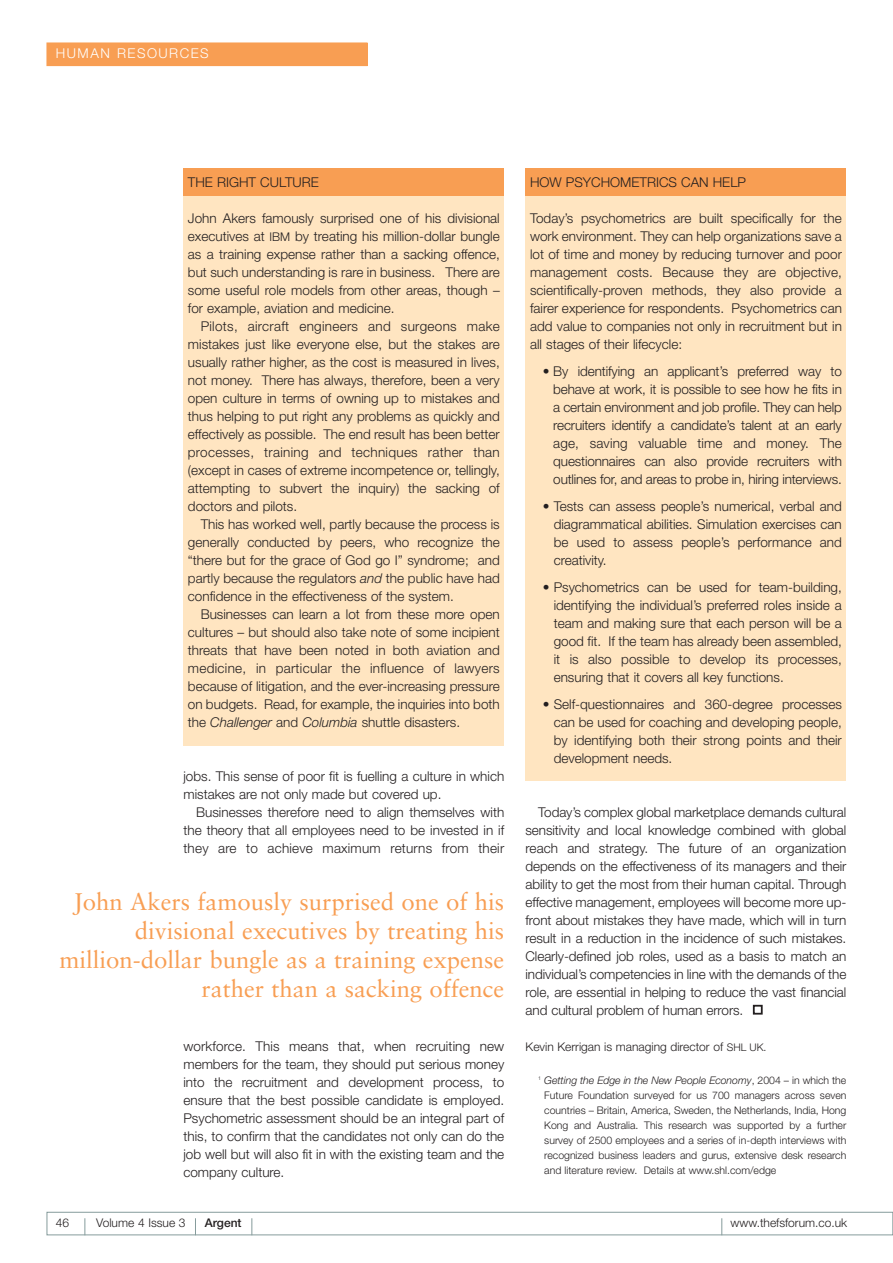
<style>
.page{position:relative;width:893px;height:1263px;background:#fff}
.page>*{position:absolute;margin:0;border:0;box-sizing:border-box;transform-origin:0 0}
.t1{font:24px/28.8px "Sabon";color:#f89e53;text-align:right}
.t2{font:300 13.5px/18px "Helvetica Neue";color:#231f20;text-align:justify}
.t3{font:300 13.5px "Helvetica Neue";letter-spacing:.11em;color:#fff}
.t4{font:300 12px "Helvetica Neue";color:#231f20}
.t5{font:500 12px "Helvetica Neue";color:#231f20}
.t6{font:300 10.5px/15px "Helvetica Neue";color:#231f20;text-align:justify}
.s1{font-size:12px}
.s2{font-style:italic}
.s3{font-size:10.5px}
</style>
<div class="page">
<div style="left:752px;top:1005px;width:10px;height:10px;border:2px solid #231f20"></div>
<div style="left:47px;top:43px;width:320px;height:23px;background:#f89e53"></div>
<div style="left:47px;top:1212px;width:845px;height:23px;border:1px solid #869c9c"></div>
<svg style="left:195px;top:1218px;width:1px;height:17px"></svg>
<svg style="left:251px;top:1218px;width:1px;height:17px"></svg>
<svg style="left:84px;top:1218px;width:1px;height:17px"></svg>
<svg style="left:721px;top:1218px;width:1px;height:17px"></svg>
<div style="left:525px;top:170px;width:321px;height:611px;background:#ffe5c1"></div>
<div style="left:183px;top:170px;width:321px;height:576px;background:#ffe5c1"></div>
<div style="left:183px;top:169px;width:321px;height:27px;background:#f89e53"></div>
<div style="left:525px;top:169px;width:321px;height:27px;background:#f89e53"></div>
<p class="t3" style="left:56px;top:48px;width:154px">HUMAN RESOURCES</p>
<p class="t2" style="left:188px;top:174px;width:132px">THE RIGHT CULTURE</p>
<p class="t2" style="left:530px;top:174px;width:217px">HOW PSYCHOMETRICS CAN HELP</p>
<p class="t2" style="left:188px;top:210px;width:313px">John Akers famously surprised one of his divisional executives at <span class="s1">IBM</span> by treating his million-dollar bungle as a training expense rather than a sacking offence, but such understanding is rare in business. There are some useful role models from other areas, though – for example, aviation and medicine.</p>
<p class="t2" style="left:188px;top:318px;width:313px;text-indent:13px">Pilots, aircraft engineers and surgeons make mistakes just like everyone else, but the stakes are usually rather higher, as the cost is measured in lives, not money. There has always, therefore, been a very open culture in terms of owning up to mistakes and thus helping to put right any problems as quickly and effectively as possible. The end result has been better processes, training and techniques rather than (except in cases of extreme incompetence or, tellingly, attempting to subvert the inquiry) the sacking of doctors and pilots.</p>
<p class="t2" style="left:188px;top:516px;width:313px;text-indent:13px">This has worked well, partly because the process is generally conducted by peers, who recognize the “there but for the grace of God go I” syndrome; and partly because the regulators <span class="s2">and</span> the public have had confidence in the effectiveness of the system.</p>
<p class="t2" style="left:188px;top:606px;width:313px;text-indent:13px">Businesses can learn a lot from these more open cultures – but should also take note of some incipient threats that have been noted in both aviation and medicine, in particular the influence of lawyers because of litigation, and the ever-increasing pressure on budgets. Read, for example, the inquiries into both the <span class="s2">Challenger</span> and <span class="s2">Columbia</span> shuttle disasters.</p>
<p class="t2" style="left:183px;top:768px;width:322px">jobs. This sense of poor fit is fuelling a culture in which mistakes are not only made but covered up.</p>
<p class="t2" style="left:183px;top:804px;width:322px;text-indent:13px">Businesses therefore need to align themselves with the theory that all employees need to be invested in if they are to achieve maximum returns from their</p>
<h1 class="t1" style="left:59px;top:890px;width:446px">John Akers famously surprised one of his divisional executives by treating his million-dollar bungle as a training expense rather than a sacking offence</h1>
<p class="t2" style="left:183px;top:1038px;width:322px">workforce. This means that, when recruiting new members for the team, they should put serious money into the recruitment and development process, to ensure that the best possible candidate is employed.<br>Psychometric assessment should be an integral part of this, to confirm that the candidates not only can do the job well but will also fit in with the existing team and the company culture.</p>
<p class="t2" style="left:530px;top:210px;width:313px">Today’s psychometrics are built specifically for the work environment. They can help organizations save a lot of time and money by reducing turnover and poor management costs. Because they are objective, scientifically-proven methods, they also provide a fairer experience for respondents. Psychometrics can add value to companies not only in recruitment but in all stages of their lifecycle:</p>
<p class="t2" style="left:553px;top:363px;width:290px;text-indent:-10px">• By identifying an applicant’s preferred way to behave at work, it is possible to see how he fits in a certain environment and job profile. They can help recruiters identify a candidate’s talent at an early age, saving valuable time and money. The questionnaires can also provide recruiters with outlines for, and areas to probe in, hiring interviews.</p>
<p class="t2" style="left:553px;top:498px;width:290px;text-indent:-11px">• Tests can assess people’s numerical, verbal and diagrammatical abilities. Simulation exercises can be used to assess people’s performance and creativity.</p>
<p class="t2" style="left:553px;top:579px;width:290px;text-indent:-11px">• Psychometrics can be used for team-building, identifying the individual’s preferred roles inside a team and making sure that each person will be a good fit. If the team has already been assembled, it is also possible to develop its processes, ensuring that it covers all key functions.</p>
<p class="t2" style="left:553px;top:696px;width:290px;text-indent:-11px">• Self-questionnaires and 360-degree processes can be used for coaching and developing people, by identifying both their strong points and their development needs.</p>
<p class="t2" style="left:525px;top:804px;width:322px;text-indent:13px">Today’s complex global marketplace demands cultural sensitivity and local knowledge combined with global reach and strategy. The future of an organization depends on the effectiveness of its managers and their ability to get the most from their human capital. Through effective management, employees will become more up&shy;front about mistakes they have made, which will in turn result in a reduction in the incidence of such mistakes.<br>Clearly-defined job roles, used as a basis to match an individual’s competencies in line with the demands of the role, are essential in helping to reduce the vast financial and cultural problem of human errors.</p>
<p class="t4" style="left:525px;top:1042px;width:242px">Kevin Kerrigan is managing director of <span class="s3">SHL UK.</span></p>
<p class="t6" style="left:544px;top:1073px;width:303px;text-indent:-6px"><sup>1</sup> <span class="s2">Getting the Edge in the New People Economy</span>, 2004 – in which the Future Foundation surveyed for us 700 managers across seven countries – Britain, America, Sweden, the Netherlands, India, Hong Kong and Australia. This research was supported by a further survey of 2500 employees and a series of in-depth interviews with recognized business leaders and gurus, extensive desk research and literature review. Details at www.shl.com/edge</p>
<p class="t4" style="left:56px;top:1218px;width:15px">46</p>
<p class="t4" style="left:96px;top:1218px;width:91px">Volume 4 Issue 3</p>
<p class="t5" style="left:205px;top:1218px;width:38px">Argent</p>
<p class="t4" style="left:730px;top:1218px;width:118px">www.thefsforum.co.uk</p>
</div>
